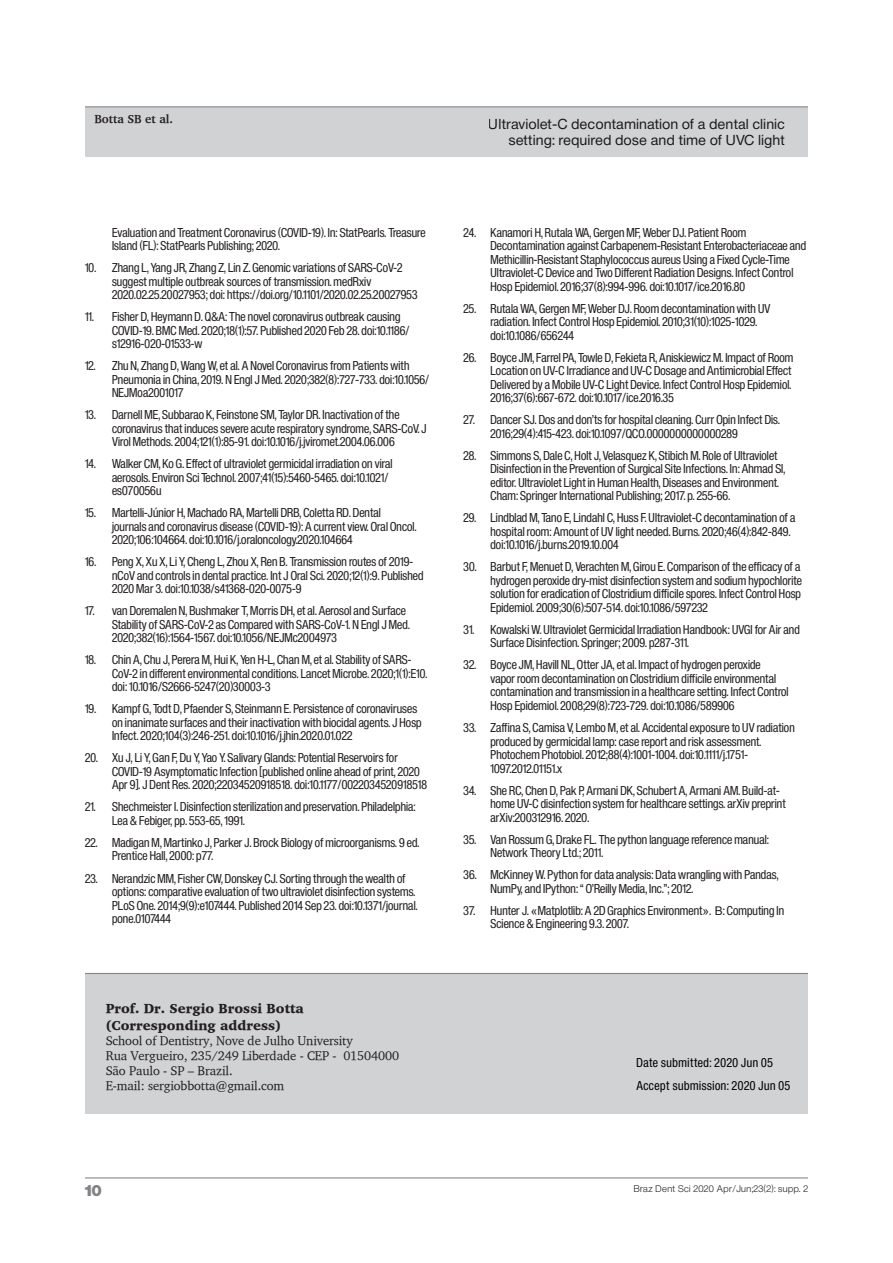
<style>
.page{position:relative;width:893px;height:1263px;background:#fff}
.page>*{position:absolute;margin:0;border:0;box-sizing:border-box;transform-origin:0 0}
.t1{font:15px "Sh Europa Nr 2 Ultra";color:#808285}
.t2{font:13.5px/16.2px "Sh Europa Nr 2";letter-spacing:.05em;color:#231f20;text-align:right}
.t3{font:900 13.5px/16.2px "Charter";color:#231f20}
.t4{font:12.75px/15px "Charter";letter-spacing:-.01em;color:#231f20}
.t5{font:12px/13.5px "Sh Europa Nr 2 Con";letter-spacing:.01em;color:#231f20}
.t6{font:12px/23px "Sh Europa Nr 2 Con";letter-spacing:.05em;color:#000}
.t7{font:700 12px "Charter";color:#231f20}
.t8{font:9px "Sh Europa Nr 2 Light";letter-spacing:.05em;color:#231f20}
.s1{font-family:"Arial"}
</style>
<div class="page">
<div style="left:85px;top:107px;width:723px;height:50px;background:#d1d2d4"></div>
<hr style="left:85px;top:106px;width:723px;height:1px;background:#808285">
<hr style="left:85px;top:1177px;width:723px;height:1px;background:#808285">
<div style="left:85px;top:974px;width:723px;height:140px;background:#d1d2d4"></div>
<hr style="left:85px;top:973px;width:723px;height:1px;background:#808285">
<p class="t7" style="left:94px;top:111px;width:80px">Botta SB et al.</p>
<p class="t5" style="left:112px;top:226px;width:315px">Evaluation and Treatment Coronavirus (COVID-19). In: StatPearls. Treasure<br>Island (FL): StatPearls Publishing; 2020.</p>
<p class="t5" style="left:112px;top:261px;width:307px;text-indent:-27px">10. Zhang L, Yang JR, Zhang Z, Lin Z. Genomic variations of SARS-CoV-2 suggest multiple outbreak sources of transmission. medRxiv<br>2020.02.25.20027953; doi: https://doi.org/10.1101/2020.02.25.20027953</p>
<p class="t5" style="left:112px;top:310px;width:299px;text-indent:-27px">11. Fisher D, Heymann D. Q&amp;A: The novel coronavirus outbreak causing<br>COVID-19. BMC Med. 2020;18(1):57. Published 2020 Feb 28. doi:10.1186/ s12916-020-01533-w</p>
<p class="t5" style="left:112px;top:359px;width:319px;text-indent:-27px">12. Zhu N, Zhang D, Wang W, et al. A Novel Coronavirus from Patients with<br>Pneumonia in China, 2019. N Engl J Med. 2020;382(8):727-733. doi:10.1056/<br>NEJMoa2001017</p>
<p class="t5" style="left:112px;top:408px;width:316px;text-indent:-27px">13. Darnell ME, Subbarao K, Feinstone SM, Taylor DR. Inactivation of the coronavirus that induces severe acute respiratory syndrome, SARS-CoV. J<br>Virol Methods. 2004;121(1):85-91. doi:10.1016/j.jviromet.2004.06.006</p>
<p class="t5" style="left:112px;top:457px;width:282px;text-indent:-27px">14. Walker CM, Ko G. Effect of ultraviolet germicidal irradiation on viral aerosols. Environ Sci Technol. 2007;41(15):5460-5465. doi:10.1021/ es070056u</p>
<p class="t5" style="left:112px;top:506px;width:306px;text-indent:-27px">15. Martelli-Júnior H, Machado RA, Martelli DRB, Coletta RD. Dental journals and coronavirus disease (COVID-19): A current view. Oral Oncol.<br>2020;106:104664. doi:10.1016/j.oraloncology.2020.104664</p>
<p class="t5" style="left:112px;top:555px;width:313px;text-indent:-27px">16. Peng X, Xu X, Li Y, Cheng L, Zhou X, Ren B. Transmission routes of 2019- nCoV and controls in dental practice. Int J Oral Sci. 2020;12(1):9. Published<br>2020 Mar 3. doi:10.1038/s41368-020-0075-9</p>
<p class="t5" style="left:112px;top:604px;width:299px;text-indent:-27px">17. van Doremalen N, Bushmaker T, Morris DH, et al. Aerosol and Surface<br>Stability of SARS-CoV-2 as Compared with SARS-CoV-1. N Engl J Med.<br>2020;382(16):1564-1567. doi:10.1056/NEJMc2004973</p>
<p class="t5" style="left:112px;top:653px;width:317px;text-indent:-27px">18. Chin A, Chu J, Perera M, Hui K, Yen H-L, Chan M, et al. Stability of SARS-<br>CoV-2 in different environmental conditions. Lancet Microbe. 2020;1(1):E10. doi: 10.1016/S2666-5247(20)30003-3</p>
<p class="t5" style="left:112px;top:702px;width:311px;text-indent:-27px">19. Kampf G, Todt D, Pfaender S, Steinmann E. Persistence of coronaviruses on inanimate surfaces and their inactivation with biocidal agents. J Hosp<br>Infect. 2020;104(3):246-251. doi:10.1016/j.jhin.2020.01.022</p>
<p class="t5" style="left:112px;top:751px;width:316px;text-indent:-27px">20. Xu J, Li Y, Gan F, Du Y, Yao Y. Salivary Glands: Potential Reservoirs for<br>COVID-19 Asymptomatic Infection [published online ahead of print, 2020<br>Apr 9]. J Dent Res. 2020;22034520918518. doi:10.1177/0022034520918518</p>
<p class="t5" style="left:112px;top:800px;width:305px;text-indent:-27px">21. Shechmeister I. Disinfection sterilization and preservation. Philadelphia:<br>Lea &amp; Febiger, pp. 553-65, 1991.</p>
<p class="t5" style="left:112px;top:836px;width:309px;text-indent:-27px">22. Madigan M, Martinko J, Parker J. Brock Biology of microorganisms. 9 ed.<br>Prentice Hall, 2000: p77.</p>
<p class="t5" style="left:112px;top:871px;width:307px;text-indent:-27px">23. Nerandzic MM, Fisher CW, Donskey CJ. Sorting through the wealth of options: comparative evaluation of two ultraviolet disinfection systems.<br>PLoS One. 2014;9(9):e107444. Published 2014 Sep 23. doi:10.1371/journal. pone.0107444</p>
<p class="t3" style="left:106px;top:1000px;width:200px">Prof. Dr. Sergio Brossi Botta (Corresponding address)</p>
<p class="t4" style="left:106px;top:1032px;width:295px">School of Dentistry, Nove de Julho University<br>Rua Vergueiro, 235/249 Liberdade - CEP - 01504000<br>São Paulo - SP – Brazil.<br>E-mail: sergiobbotta@gmail.com</p>
<p class="t2" style="left:489px;top:116px;width:297px">Ultraviolet-C decontamination of a dental clinic setting: required dose and time of UVC light</p>
<p class="t5" style="left:490px;top:226px;width:317px;text-indent:-27px">24. Kanamori H, Rutala WA, Gergen MF, Weber DJ. Patient Room Decontamination against Carbapenem-Resistant Enterobacteriaceae and Methicillin-Resistant Staphylococcus aureus Using a Fixed Cycle-Time Ultraviolet-C Device and Two Different Radiation Designs. Infect Control Hosp Epidemiol. 2016;37(8):994-996. doi:10.1017/ice.2016.80</p>
<p class="t5" style="left:490px;top:302px;width:281px;text-indent:-27px">25. Rutala WA, Gergen MF, Weber DJ. Room decontamination with UV radiation. Infect Control Hosp Epidemiol. 2010;31(10):1025-1029. doi:10.1086/656244</p>
<p class="t5" style="left:490px;top:351px;width:304px;text-indent:-27px">26. Boyce JM, Farrel PA, Towle D, Fekieta R, Aniskiewicz M. Impact of Room Location on UV-C Irradiance and UV-C Dosage and Antimicrobial Effect Delivered by a Mobile UV-C Light Device. Infect Control Hosp Epidemiol.<br>2016;37(6):667-672. doi:10.1017/ice.2016.35</p>
<p class="t5" style="left:490px;top:413px;width:291px;text-indent:-27px">27. Dancer SJ. Dos and don’ts for hospital cleaning. Curr Opin Infect Dis.<br>2016;29(4):415-423. doi:10.1097/QCO.0000000000000289</p>
<p class="t5" style="left:490px;top:449px;width:296px;text-indent:-27px">28. Simmons S, Dale C, Holt J, Velasquez K, Stibich M. Role of Ultraviolet Disinfection in the Prevention of Surgical Site Infections. In: Ahmad SI, editor. Ultraviolet Light in Human Health, Diseases and Environment.<br>Cham: Springer International Publishing; 2017. p. 255-66.</p>
<p class="t5" style="left:490px;top:511px;width:306px;text-indent:-27px">29. Lindblad M, Tano E, Lindahl C, Huss F. Ultraviolet-C decontamination of a hospital room: Amount of UV light needed. Burns. 2020;46(4):842-849. doi:10.1016/j.burns.2019.10.004</p>
<p class="t5" style="left:490px;top:560px;width:313px;text-indent:-27px">30. Barbut F, Menuet D, Verachten M, Girou E. Comparison of the efficacy of a hydrogen peroxide dry-mist disinfection system and sodium hypochlorite solution for eradication of Clostridium difficile spores. Infect Control Hosp Epidemiol. 2009;30(6):507-514. doi:10.1086/597232</p>
<p class="t5" style="left:490px;top:623px;width:311px;text-indent:-27px">31. Kowalski W. Ultraviolet Germicidal Irradiation Handbook: UVGI for Air and<br>Surface Disinfection. Springer; 2009. p287-311.</p>
<p class="t5" style="left:490px;top:658px;width:300px;text-indent:-27px">32. Boyce JM, Havill NL, Otter JA, et al. Impact of hydrogen peroxide<br>vapor room decontamination on Clostridium difficile environmental contamination and transmission in a healthcare setting. Infect Control Hosp Epidemiol. 2008;29(8):723-729. doi:10.1086/589906</p>
<p class="t5" style="left:490px;top:721px;width:306px;text-indent:-27px">33. Zaffina S, Camisa V, Lembo M, et al. Accidental exposure to UV radiation produced by germicidal lamp: case report and risk assessment.<br>Photochem Photobiol. 2012;88(4):1001-1004. doi:10.1111/j.1751- 1097.2012.01151.x</p>
<p class="t5" style="left:490px;top:783px;width:297px;text-indent:-27px">34. She RC, Chen D, Pak P, Armani DK, Schubert A, Armani AM. Build-at&shy;home UV-C disinfection system for healthcare settings. arXiv preprint arXiv:200312916. 2020.</p>
<p class="t5" style="left:490px;top:832px;width:280px;text-indent:-27px">35. Van Rossum G, Drake FL. The python language reference manual:<br>Network Theory Ltd.; 2011.</p>
<p class="t5" style="left:490px;top:868px;width:289px;text-indent:-27px">36. McKinney W. Python for data analysis: Data wrangling with Pandas,<br>NumPy, and IPython: “ O’Reilly Media, Inc.”; 2012.</p>
<p class="t5" style="left:490px;top:903px;width:295px;text-indent:-27px">37. Hunter J. <span class="s1">«</span>Matplotlib: A 2D Graphics Environment<span class="s1">»</span>. <span class="s1">В</span>: Computing In<br>Science &amp; Engineering 9.3. 2007.</p>
<p class="t6" style="left:636px;top:1051px;width:155px">Date submitted: 2020 Jun 05<br>Accept submission: 2020 Jun 05</p>
<p class="t1" style="left:85px;top:1182px;width:18px">10</p>
<p class="t8" style="left:634px;top:1183px;width:175px">Braz Dent Sci 2020 Apr/Jun;23(2): supp. 2</p>
</div>
